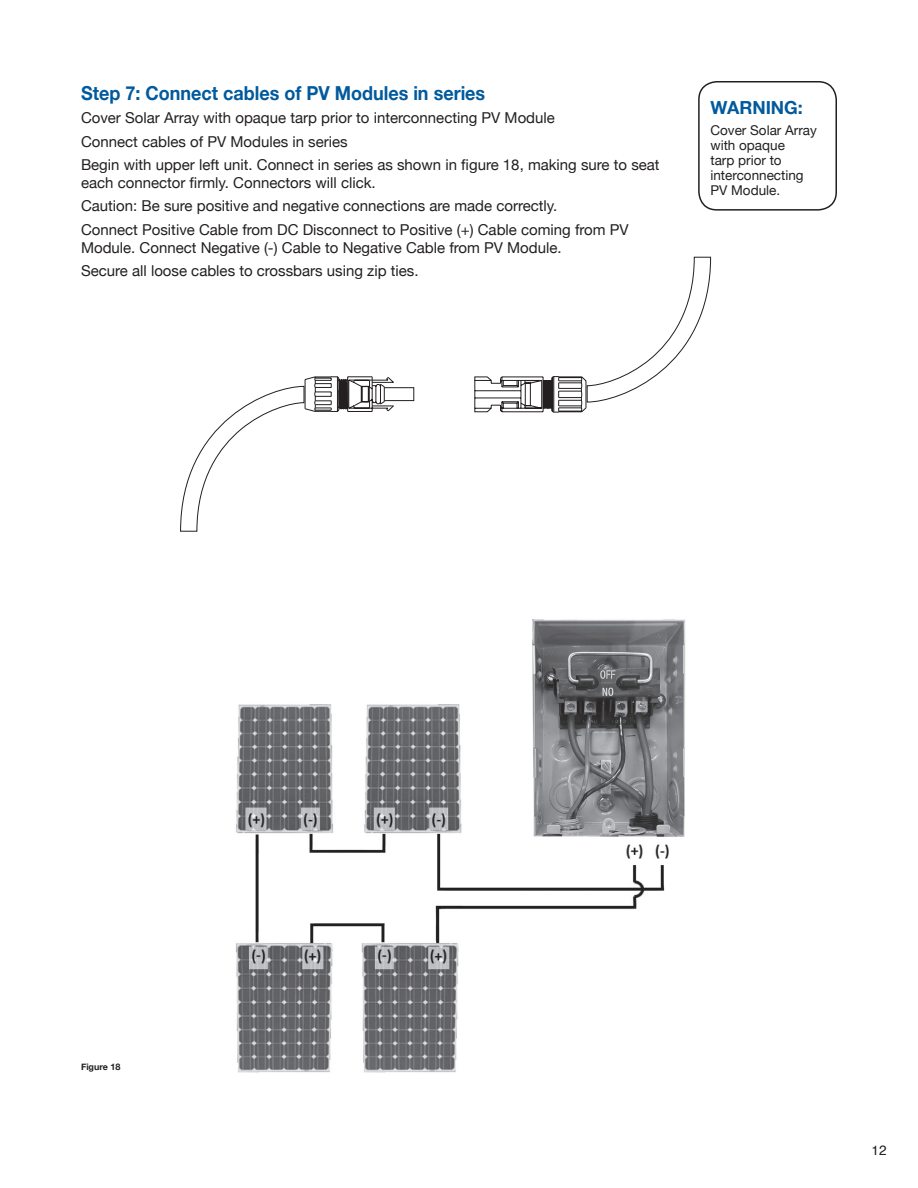
<style>
.page{position:relative;width:918px;height:1188px;background:#fff}
.page>*{position:absolute;margin:0;border:0;box-sizing:border-box;transform-origin:0 0}
.Sub_Headline{font:700 19.2px "Helvetica Neue";color:#015a9d;scale:.93 1}
.Note_Headline{font:700 18px "Helvetica Neue";color:#015a9d}
.Paragraph_copy{font:15px/18px "Helvetica Neue";color:#231f20}
.Note_Copy{font:13.5px/15px "Helvetica Neue";color:#231f20}
.t1{font:13.5px "Helvetica";color:#231f20}
.Paragraph_copy-2{font:700 9px "Helvetica Neue";color:#231f20}
</style>
<div class="page">
<div style="left:698px;top:81px;width:139px;height:130px;border:2px solid #231f20;border-radius:18px"></div>
<img style="left:236px;top:619px;width:450px;height:454px">
<svg style="left:180px;top:257px;width:531px;height:275px"></svg>
<p class="Sub_Headline" style="left:81px;top:78px;width:436px">Step 7: Connect cables of PV Modules in series</p>
<p class="Paragraph_copy" style="left:81px;top:110px;width:475px">Cover Solar Array with opaque tarp prior to interconnecting PV Module</p>
<p class="Paragraph_copy" style="left:81px;top:133px;width:268px">Connect cables of PV Modules in series</p>
<p class="Paragraph_copy" style="left:81px;top:157px;width:580px">Begin with upper left unit. Connect in series as shown in figure 18, making sure to seat each connector firmly. Connectors will click.</p>
<p class="Paragraph_copy" style="left:81px;top:198px;width:478px">Caution: Be sure positive and negative connections are made correctly.</p>
<p class="Paragraph_copy" style="left:81px;top:221px;width:549px">Connect Positive Cable from DC Disconnect to Positive (+) Cable coming from PV<br>Module. Connect Negative (-) Cable to Negative Cable from PV Module.</p>
<p class="Paragraph_copy" style="left:81px;top:263px;width:339px">Secure all loose cables to crossbars using zip ties.</p>
<p class="Note_Headline" style="left:710px;top:94px;width:94px">WARNING:</p>
<p class="Note_Copy" style="left:710px;top:123px;width:108px">Cover Solar Array with opaque<br>tarp prior to interconnecting<br>PV Module.</p>
<p class="Paragraph_copy-2" style="left:81px;top:1060px;width:41px">Figure 18</p>
<p class="t1" style="left:872px;top:1140px;width:17px">12</p>
</div>
